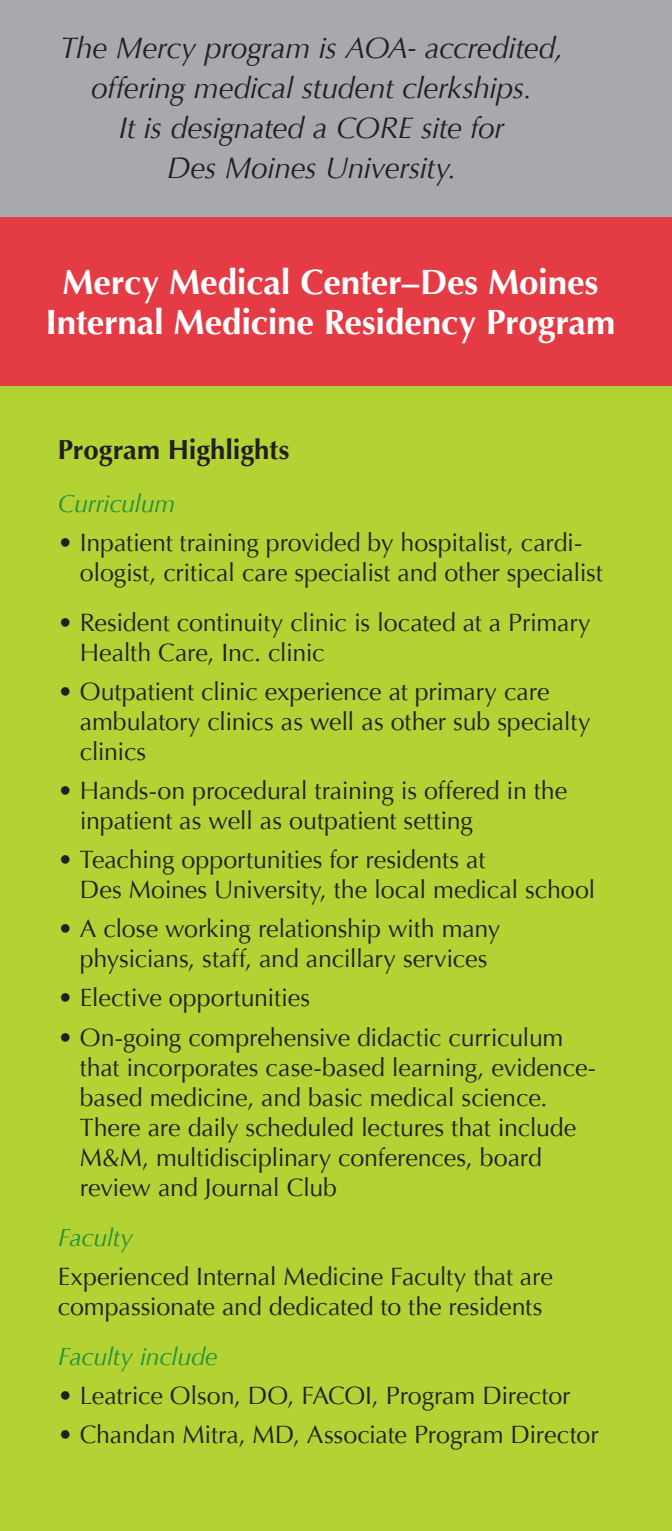
<style>
.page{position:relative;width:672px;height:1531px;background:#fff}
.page>*{position:absolute;margin:0;border:0;box-sizing:border-box;transform-origin:0 0}
.t1{font:700 35px/40px "Optima";letter-spacing:-.005em;color:#fff;text-align:center}
.t2{font:italic 30px/40px "Optima";letter-spacing:-.015em;color:#231f20;text-align:center}
.t3{font:700 27.5px "Optima";letter-spacing:-.005em;color:#231f20}
.t4{font:25px/30px "Optima";letter-spacing:-.01em;color:#231f20}
.t5{font:italic 25px "Optima";letter-spacing:-.01em;color:#269039}
</style>
<div class="page">
<div style="left:0;top:0;width:672px;height:320px;background:#a8a9ad"></div>
<div style="left:660px;top:358px;width:12px;height:1172px;background:#b3d234"></div>
<div style="left:0;top:320px;width:660px;height:1210px;background:#b3d234"></div>
<div style="left:0;top:217px;width:672px;height:169px;background:#e43b45"></div>
<p class="t2" style="left:60px;top:28px;width:504px">The Mercy program is AOA- accredited, offering medical student clerkships.<br>It is designated a CORE site for<br>Des Moines University.</p>
<h1 class="t1" style="left:45px;top:263px;width:571px">Mercy Medical Center–Des Moines<br>Internal Medicine Residency Program</h1>
<p class="t3" style="left:58px;top:434px;width:233px">Program Highlights</p>
<p class="t5" style="left:58px;top:489px;width:119px">Curriculum</p>
<p class="t4" style="left:80px;top:528px;width:524px;text-indent:-22px">• Inpatient training provided by hospitalist, cardi&shy;ologist, critical care specialist and other specialist</p>
<p class="t4" style="left:80px;top:608px;width:512px;text-indent:-22px">• Resident continuity clinic is located at a Primary<br>Health Care, Inc. clinic</p>
<p class="t4" style="left:80px;top:677px;width:512px;text-indent:-22px">• Outpatient clinic experience at primary care ambulatory clinics as well as other sub specialty clinics</p>
<p class="t4" style="left:80px;top:776px;width:489px;text-indent:-22px">• Hands-on procedural training is offered in the inpatient as well as outpatient setting</p>
<p class="t4" style="left:80px;top:845px;width:517px;text-indent:-22px">• Teaching opportunities for residents at<br>Des Moines University, the local medical school</p>
<p class="t4" style="left:58px;top:914px;width:444px;text-align:center">• A close working relationship with many physicians, staff, and ancillary services</p>
<p class="t4" style="left:58px;top:983px;width:254px">• Elective opportunities</p>
<p class="t4" style="left:80px;top:1022px;width:518px;text-indent:-22px">• On-going comprehensive didactic curriculum that incorporates case-based learning, evidence&shy;based medicine, and basic medical science.<br>There are daily scheduled lectures that include M&amp;M, multidisciplinary conferences, board review and Journal Club</p>
<p class="t5" style="left:58px;top:1222px;width:77px">Faculty</p>
<p class="t4" style="left:58px;top:1261px;width:496px">Experienced Internal Medicine Faculty that are compassionate and dedicated to the residents</p>
<p class="t5" style="left:58px;top:1341px;width:161px">Faculty include</p>
<p class="t4" style="left:58px;top:1380px;width:514px">• Leatrice Olson, DO, FACOI, Program Director</p>
<p class="t4" style="left:58px;top:1419px;width:542px">• Chandan Mitra, MD, Associate Program Director</p>
</div>
